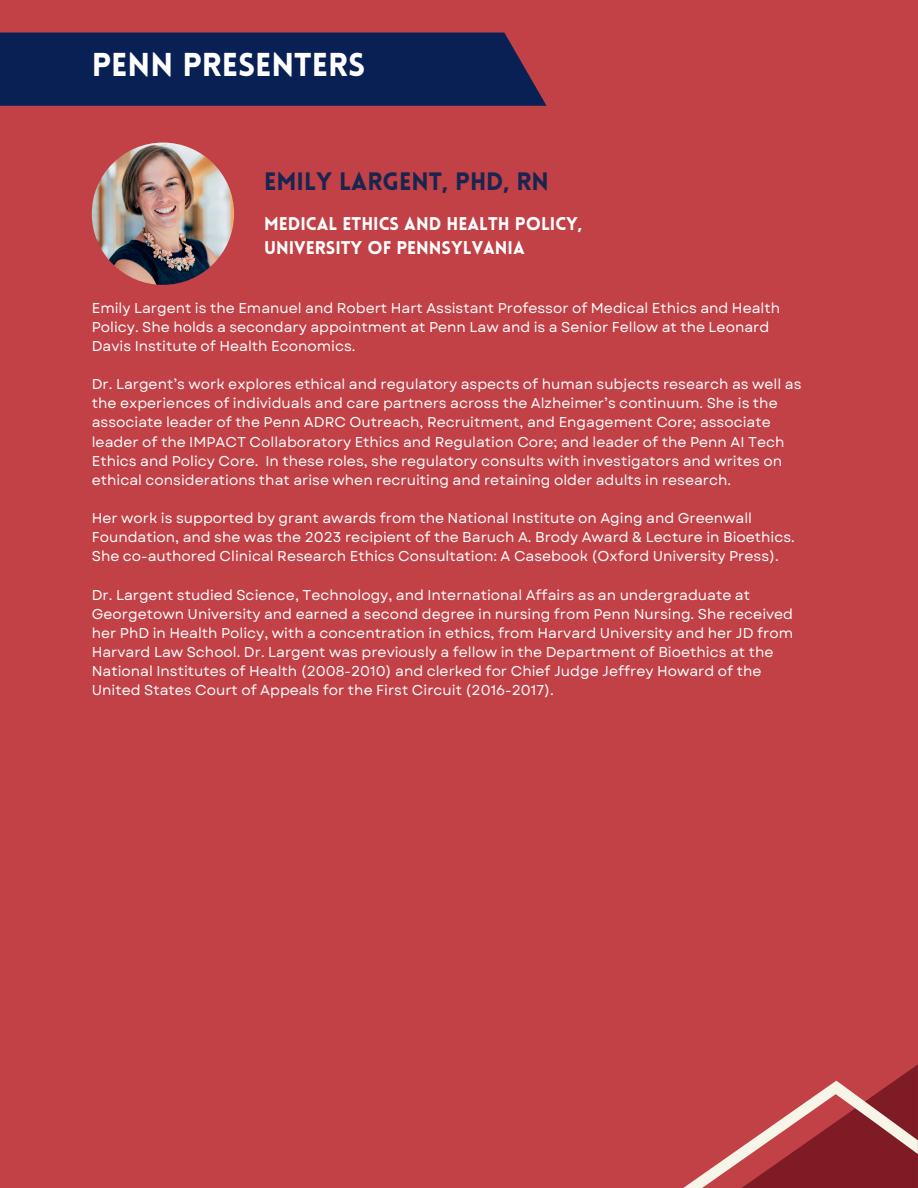
<style>
.page{position:relative;width:918px;height:1188px;background:#c14147}
.page>*{position:absolute;margin:0;border:0;box-sizing:border-box;transform-origin:0 0}
.t1{font:900 32.4px "Lovelo";color:#fff}
.t2{font:900 24.6px "Lovelo";color:#19254f}
.t3{font:900 18px/24.8px "Lovelo";color:#fff}
.t4{font:14.25px/19.2px "Garet";color:#fff}
</style>
<div class="page">
<div style="left:0;top:33px;width:547px;height:73px;background:#082053"></div>
<img style="left:92px;top:143px;width:142px;height:142px;border-radius:50%">
<svg style="left:683px;top:1064px;width:235px;height:124px"></svg>
<h1 class="t1" style="left:92px;top:45px;width:275px">PENN PRESENTERS</h1>
<h2 class="t2" style="left:264px;top:166px;width:286px">EMILY LARGENT, PHD, RN</h2>
<p class="t3" style="left:264px;top:211px;width:320px">MEDICAL ETHICS AND HEALTH POLICY,<br>UNIVERSITY OF PENNSYLVANIA</p>
<p class="t4" style="left:92px;top:299px;width:690px">Emily Largent is the Emanuel and Robert Hart Assistant Professor of Medical Ethics and Health<br>Policy. She holds a secondary appointment at Penn Law and is a Senior Fellow at the Leonard<br>Davis Institute of Health Economics.</p>
<p class="t4" style="left:92px;top:375px;width:711px">Dr. Largent’s work explores ethical and regulatory aspects of human subjects research as well as the experiences of individuals and care partners across the Alzheimer’s continuum. She is the associate leader of the Penn ADRC Outreach, Recruitment, and Engagement Core; associate leader of the IMPACT Collaboratory Ethics and Regulation Core; and leader of the Penn AI Tech Ethics and Policy Core. In these roles, she regulatory consults with investigators and writes on ethical considerations that arise when recruiting and retaining older adults in research.</p>
<p class="t4" style="left:92px;top:509px;width:705px">Her work is supported by grant awards from the National Institute on Aging and Greenwall<br>Foundation, and she was the 2023 recipient of the Baruch A. Brody Award &amp; Lecture in Bioethics.<br>She co-authored Clinical Research Ethics Consultation: A Casebook (Oxford University Press).</p>
<p class="t4" style="left:92px;top:585px;width:703px">Dr. Largent studied Science, Technology, and International Affairs as an undergraduate at Georgetown University and earned a second degree in nursing from Penn Nursing. She received her PhD in Health Policy, with a concentration in ethics, from Harvard University and her JD from Harvard Law School. Dr. Largent was previously a fellow in the Department of Bioethics at the National Institutes of Health (2008-2010) and clerked for Chief Judge Jeffrey Howard of the United States Court of Appeals for the First Circuit (2016-2017).</p>
</div>
